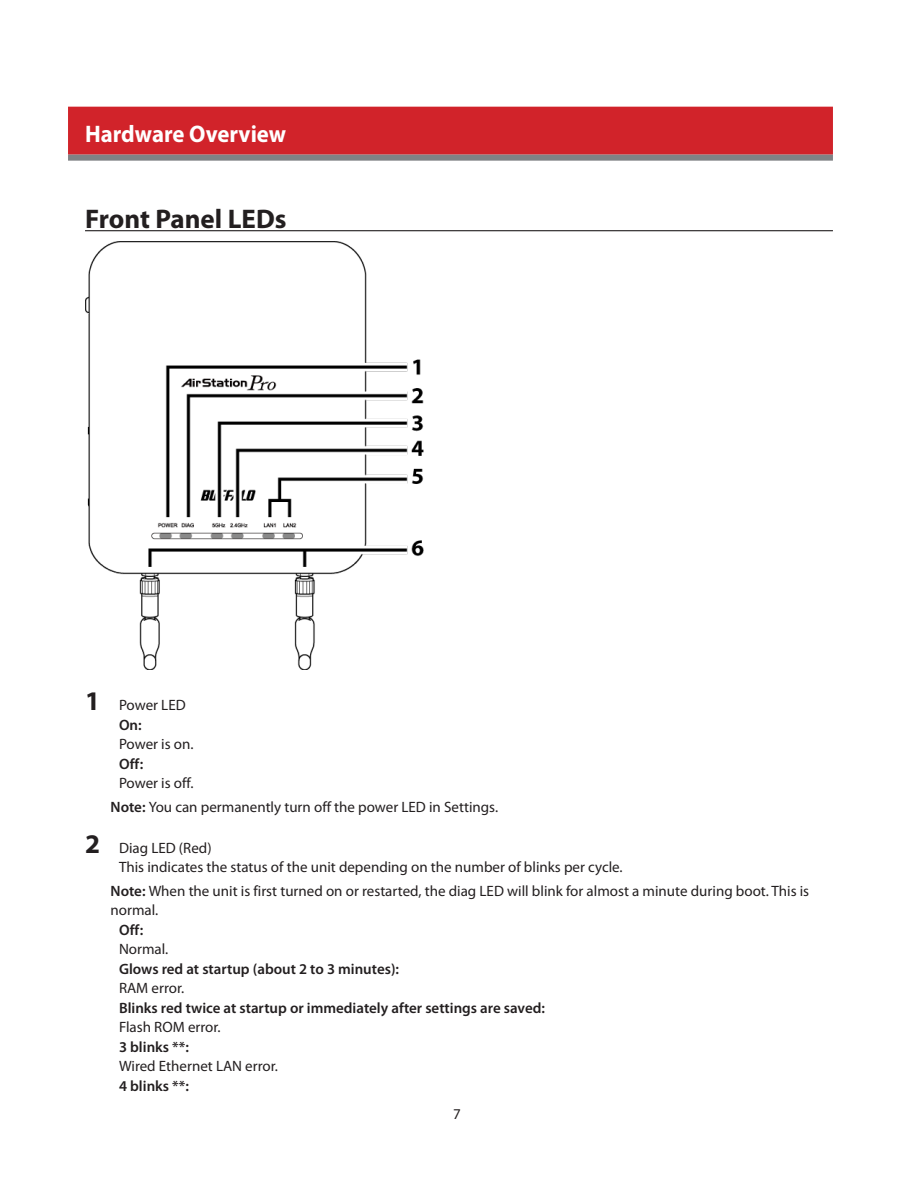
<style>
.page{position:relative;width:918px;height:1188px;background:#fff}
.page>*{position:absolute;margin:0;border:0;box-sizing:border-box;transform-origin:0 0}
.t1{font:700 27px "Myriad Pro";color:#231f20}
.t2{font:700 24px "Myriad Pro";color:#fff;scale:.95 1}
.note{font:15px/19.5px "Myriad Pro";color:#231f20}
.lists_para{font:15px "Myriad Pro";color:#231f20}
.lists_para_Bold{font:600 15px "Myriad Pro";color:#231f20}
.lists{font:15px "Myriad Pro";color:#231f20}
.s1{font-weight:700;font-size:27px}
.s2{font-weight:600}
</style>
<div class="page">
<div style="left:68px;top:107px;width:765px;height:48px;background:#d1232a"></div>
<div style="left:68px;top:155px;width:765px;height:6px;background:#808285"></div>
<hr style="left:85px;top:230px;width:748px;height:1px;background:#231f20">
<img style="left:85px;top:241px;width:338px;height:428px">
<p class="t2" style="left:85px;top:118px;width:213px">Hardware Overview</p>
<p class="t1" style="left:85px;top:201px;width:203px">Front Panel LEDs</p>
<p class="lists" style="left:85px;top:696px;width:102px"><span class="s1">1</span> Power LED</p>
<p class="lists_para_Bold" style="left:119px;top:715px;width:24px">On:</p>
<p class="lists_para" style="left:119px;top:735px;width:76px">Power is on.</p>
<p class="lists_para_Bold" style="left:119px;top:754px;width:26px">Off:</p>
<p class="lists_para" style="left:119px;top:774px;width:76px">Power is off.</p>
<p class="note" style="left:111px;top:797px;width:389px"><span class="s2">Note:</span> You can permanently turn off the power LED in Settings.</p>
<p class="lists" style="left:85px;top:838px;width:128px"><span class="s1">2</span> Diag LED (Red)</p>
<p class="lists_para" style="left:119px;top:858px;width:505px">This indicates the status of the unit depending on the number of blinks per cycle.</p>
<p class="note" style="left:111px;top:881px;width:700px"><span class="s2">Note:</span> When the unit is first turned on or restarted, the diag LED will blink for almost a minute during boot. This is normal.</p>
<p class="lists_para_Bold" style="left:119px;top:920px;width:26px">Off:</p>
<p class="lists_para" style="left:119px;top:940px;width:51px">Normal.</p>
<p class="lists_para_Bold" style="left:119px;top:959px;width:282px">Glows red at startup (about 2 to 3 minutes):</p>
<p class="lists_para" style="left:119px;top:979px;width:67px">RAM error.</p>
<p class="lists_para_Bold" style="left:119px;top:998px;width:428px">Blinks red twice at startup or immediately after settings are saved:</p>
<p class="lists_para" style="left:119px;top:1018px;width:103px">Flash ROM error.</p>
<p class="lists_para_Bold" style="left:119px;top:1037px;width:71px">3 blinks **:</p>
<p class="lists_para" style="left:119px;top:1057px;width:160px">Wired Ethernet LAN error.</p>
<p class="lists_para_Bold" style="left:119px;top:1076px;width:71px">4 blinks **:</p>
<p class="note" style="left:453px;top:1104px;width:9px">7</p>
</div>
